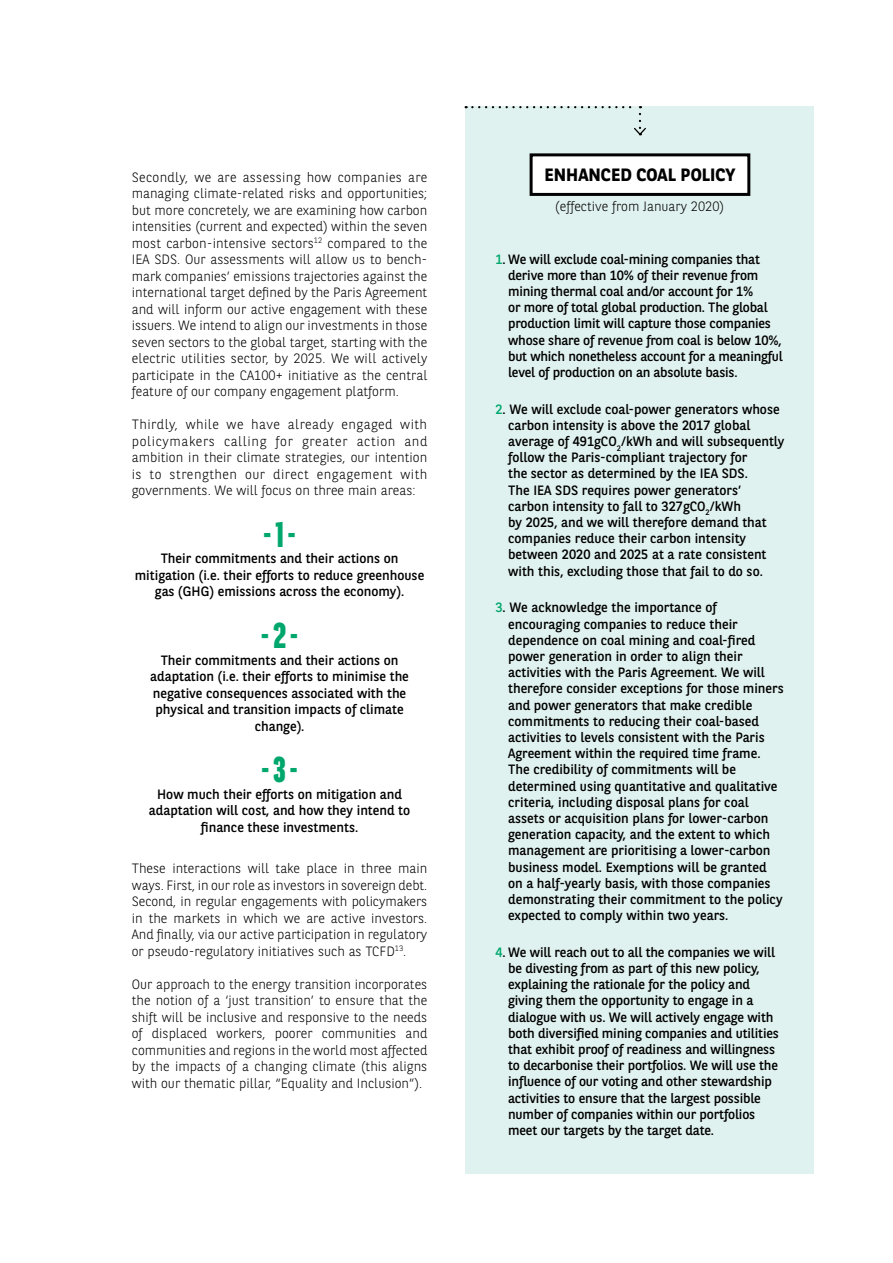
<style>
.page{position:relative;width:893px;height:1263px;background:#fff}
.page>*{position:absolute;margin:0;border:0;box-sizing:border-box;transform-origin:0 0}
.t1{font:800 36px "BNPP Sans Condensed";color:#00a76d}
.body_gras{font:700 17.85px "BNPP Sans";color:#000}
.t2{font:13.5px/16.2px "BNPP Sans";color:#000}
.t3{font:300 13.5px/16.5px "BNPP Sans";color:#000;text-align:justify}
.s1{color:#00a76d}
</style>
<div class="page">
<div style="left:466px;top:106px;width:348px;height:1068px;background:#e0f2ef"></div>
<div style="left:531px;top:155px;width:218px;height:39px;background:#fff"></div>
<div style="left:530px;top:153px;width:220px;height:43px;border:3px solid #000"></div>
<svg style="left:466px;top:106px;width:175px;height:2px"></svg>
<svg style="left:634px;top:114px;width:12px;height:22px"></svg>
<p class="t3" style="left:132px;top:168px;width:297px">Secondly, we are assessing how companies are managing climate-related risks and opportunities; but more concretely, we are examining how carbon intensities (current and expected) within the seven most carbon-intensive sectors<sup>12</sup> compared to the IEA SDS. Our assessments will allow us to bench&shy;mark companies’ emissions trajectories against the international target defined by the Paris Agreement and will inform our active engagement with these issuers. We intend to align our investments in those seven sectors to the global target, starting with the electric utilities sector, by 2025. We will actively participate in the CA100+ initiative as the central feature of our company engagement platform.</p>
<p class="t3" style="left:132px;top:415px;width:297px">Thirdly, while we have already engaged with policymakers calling for greater action and ambition in their climate strategies, our intention is to strengthen our direct engagement with governments. We will focus on three main areas:</p>
<p class="t1" style="left:263px;top:512px;width:34px">- 1 -</p>
<p class="t2" style="left:135px;top:550px;width:291px;text-align:center">Their commitments and their actions on mitigation (i.e. their efforts to reduce greenhouse gas (GHG) emissions across the economy).</p>
<p class="t1" style="left:261px;top:613px;width:39px">- 2 -</p>
<p class="t2" style="left:150px;top:651px;width:260px;text-align:center">Their commitments and their actions on adaptation (i.e. their efforts to minimise the negative consequences associated with the physical and transition impacts of climate change).</p>
<p class="t1" style="left:261px;top:747px;width:38px">- 3 -</p>
<p class="t2" style="left:149px;top:785px;width:263px;text-align:center">How much their efforts on mitigation and adaptation will cost, and how they intend to finance these investments.</p>
<p class="t3" style="left:132px;top:860px;width:297px">These interactions will take place in three main ways. First, in our role as investors in sovereign debt.<br>Second, in regular engagements with policymakers in the markets in which we are active investors.<br>And finally, via our active participation in regulatory or pseudo-regulatory initiatives such as TCFD<sup>13</sup>.</p>
<p class="t3" style="left:132px;top:975px;width:297px">Our approach to the energy transition incorporates the notion of a ‘just transition’ to ensure that the shift will be inclusive and responsive to the needs of displaced workers, poorer communities and communities and regions in the world most affected by the impacts of a changing climate (this aligns with our thematic pillar, “Equality and Inclusion”).</p>
<p class="body_gras" style="left:545px;top:163px;width:192px">ENHANCED COAL POLICY</p>
<p class="t3" style="left:555px;top:197px;width:170px">(effective from January 2020)</p>
<p class="t2" style="left:508px;top:250px;width:276px;text-indent:-13px"><span class="s1">1</span>. We will exclude coal-mining companies that derive more than 10% of their revenue from mining thermal coal and/or account for 1%<br>or more of total global production. The global production limit will capture those companies whose share of revenue from coal is below 10%, but which nonetheless account for a meaningful level of production on an absolute basis.</p>
<p class="t2" style="left:508px;top:400px;width:278px;text-indent:-13px"><span class="s1">2</span>. We will exclude coal-power generators whose carbon intensity is above the 2017 global average of 491gCO<sub>2</sub>/kWh and will subsequently follow the Paris-compliant trajectory for<br>the sector as determined by the IEA SDS.<br>The IEA SDS requires power generators’ carbon intensity to fall to 327gCO<sub>2</sub>/kWh<br>by 2025, and we will therefore demand that companies reduce their carbon intensity between 2020 and 2025 at a rate consistent with this, excluding those that fail to do so.</p>
<p class="t2" style="left:508px;top:599px;width:277px;text-indent:-13px"><span class="s1">3</span>. We acknowledge the importance of encouraging companies to reduce their dependence on coal mining and coal-fired power generation in order to align their activities with the Paris Agreement. We will therefore consider exceptions for those miners and power generators that make credible commitments to reducing their coal-based activities to levels consistent with the Paris Agreement within the required time frame.<br>The credibility of commitments will be determined using quantitative and qualitative criteria, including disposal plans for coal assets or acquisition plans for lower-carbon generation capacity, and the extent to which management are prioritising a lower-carbon business model. Exemptions will be granted on a half-yearly basis, with those companies demonstrating their commitment to the policy expected to comply within two years.</p>
<p class="t2" style="left:508px;top:943px;width:272px;text-indent:-13px"><span class="s1">4</span>. We will reach out to all the companies we will be divesting from as part of this new policy, explaining the rationale for the policy and giving them the opportunity to engage in a dialogue with us. We will actively engage with both diversified mining companies and utilities that exhibit proof of readiness and willingness to decarbonise their portfolios. We will use the influence of our voting and other stewardship activities to ensure that the largest possible number of companies within our portfolios meet our targets by the target date.</p>
</div>
